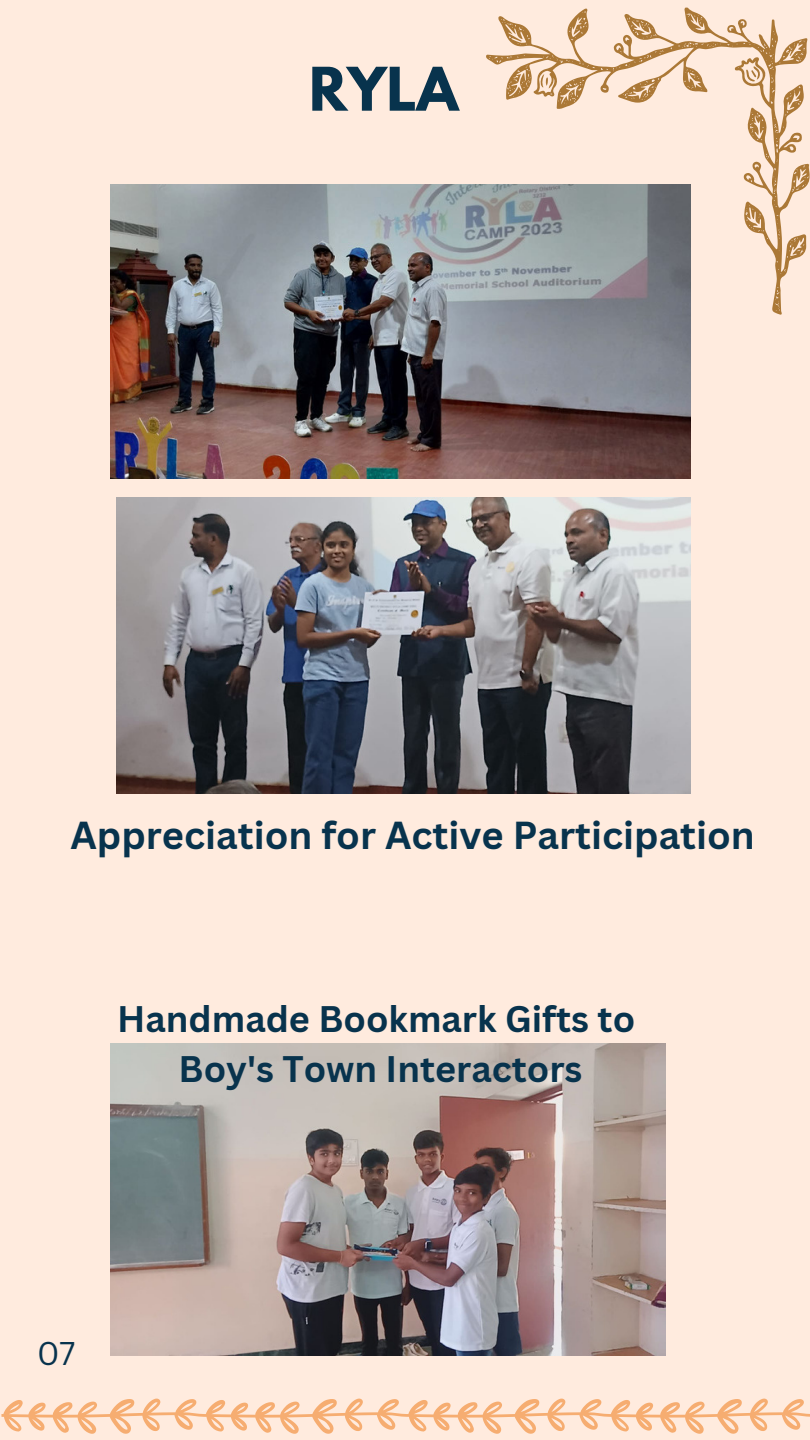
<style>
.page{position:relative;width:810px;height:1440px;background:#ffebde}
.page>*{position:absolute;margin:0;border:0;box-sizing:border-box;transform-origin:0 0}
.t1{font:700 53.3px "League Spartan";color:#08334d}
.t2{font:700 38px "Canva Sans";color:#08334d}
.t3{font:700 36px "Canva Sans";color:#08334d}
.t4{font:32px "Canva Sans";color:#08334d}
</style>
<div class="page">
<img style="left:111px;top:1044px;width:555px;height:312px">
<img style="left:116px;top:498px;width:575px;height:295px">
<img style="left:111px;top:185px;width:579px;height:294px">
<svg style="left:486px;top:7px;width:324px;height:308px"></svg>
<svg style="left:1px;top:1399px;width:809px;height:35px"></svg>
<p class="t1" style="left:309px;top:63px;width:151px">RYLA</p>
<p class="t2" style="left:70px;top:808px;width:686px">Appreciation for Active Participation</p>
<p class="t3" style="left:117px;top:993px;width:520px">Handmade Bookmark Gifts to</p>
<p class="t3" style="left:179px;top:1044px;width:405px">Boy's Town Interactors</p>
<p class="t4" style="left:37px;top:1331px;width:40px">07</p>
</div>
